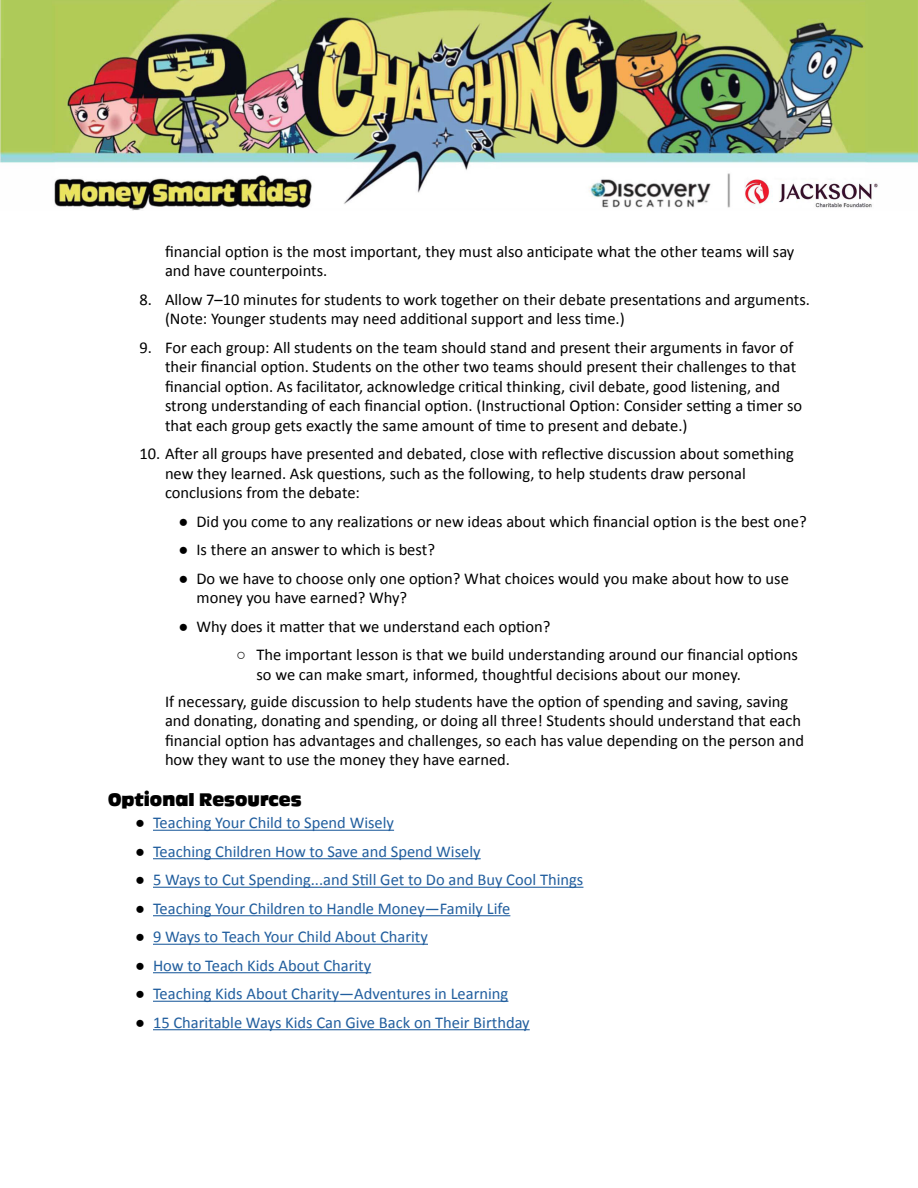
<style>
.page{position:relative;width:918px;height:1188px;background:#fff}
.page>*{position:absolute;margin:0;border:0;box-sizing:border-box;transform-origin:0 0}
.t1{font:18px "Ackbar";color:#000}
.t2{font:16.5px/19.5px "Calibri";color:#000}
.t3{font:16.5px "Calibri";color:#215e9e}
.s1{font-family:"Arial"}
.s2{font-family:"Arial";color:#000}
</style>
<div class="page">
<img style="left:0;top:0;width:918px;height:211px">
<hr style="left:153px;top:830px;width:241px;height:1px;background:#215e9e">
<hr style="left:153px;top:858px;width:328px;height:1px;background:#215e9e">
<hr style="left:153px;top:887px;width:430px;height:1px;background:#215e9e">
<hr style="left:153px;top:915px;width:357px;height:1px;background:#215e9e">
<hr style="left:153px;top:944px;width:275px;height:1px;background:#215e9e">
<hr style="left:153px;top:972px;width:218px;height:1px;background:#215e9e">
<hr style="left:153px;top:1001px;width:355px;height:1px;background:#215e9e">
<hr style="left:153px;top:1029px;width:377px;height:1px;background:#215e9e">
<p class="t2" style="left:165px;top:241px;width:631px">financial option is the most important, they must also anticipate what the other teams will say and have counterpoints.</p>
<p class="t2" style="left:165px;top:289px;width:646px;text-indent:-25px">8. Allow 7–10 minutes for students to work together on their debate presentations and arguments. (Note: Younger students may need additional support and less time.)</p>
<p class="t2" style="left:165px;top:337px;width:639px;text-indent:-25px">9. For each group: All students on the team should stand and present their arguments in favor of their financial option. Students on the other two teams should present their challenges to that financial option. As facilitator, acknowledge critical thinking, civil debate, good listening, and strong understanding of each financial option. (Instructional Option: Consider setting a timer so that each group gets exactly the same amount of time to present and debate.)</p>
<p class="t2" style="left:165px;top:444px;width:630px;text-indent:-25px">10. After all groups have presented and debated, close with reflective discussion about something new they learned. Ask questions, such as the following, to help students draw personal conclusions from the debate:</p>
<p class="t2" style="left:178px;top:511px;width:630px"><span class="s1">●</span> Did you come to any realizations or new ideas about which financial option is the best one?</p>
<p class="t2" style="left:178px;top:540px;width:258px"><span class="s1">●</span> Is there an answer to which is best?</p>
<p class="t2" style="left:196px;top:568px;width:594px;text-indent:-18px"><span class="s1">●</span> Do we have to choose only one option? What choices would you make about how to use money you have earned? Why?</p>
<p class="t2" style="left:178px;top:616px;width:373px"><span class="s1">●</span> Why does it matter that we understand each option?</p>
<p class="t2" style="left:256px;top:645px;width:543px;text-indent:-20px"><span class="s1">○</span> The important lesson is that we build understanding around our financial options so we can make smart, informed, thoughtful decisions about our money.</p>
<p class="t2" style="left:165px;top:691px;width:641px">If necessary, guide discussion to help students have the option of spending and saving, saving and donating, donating and spending, or doing all three! Students should understand that each financial option has advantages and challenges, so each has value depending on the person and how they want to use the money they have earned.</p>
<p class="t1" style="left:108px;top:790px;width:195px">Optional Resources</p>
<p class="t3" style="left:135px;top:811px;width:261px"><span class="s2">●</span> Teaching Your Child to Spend Wisely</p>
<p class="t3" style="left:135px;top:840px;width:347px"><span class="s2">●</span> Teaching Children How to Save and Spend Wisely</p>
<p class="t3" style="left:135px;top:868px;width:450px"><span class="s2">●</span> 5 Ways to Cut Spending...and Still Get to Do and Buy Cool Things</p>
<p class="t3" style="left:135px;top:897px;width:377px"><span class="s2">●</span> Teaching Your Children to Handle Money—Family Life</p>
<p class="t3" style="left:135px;top:925px;width:294px"><span class="s2">●</span> 9 Ways to Teach Your Child About Charity</p>
<p class="t3" style="left:135px;top:954px;width:238px"><span class="s2">●</span> How to Teach Kids About Charity</p>
<p class="t3" style="left:135px;top:982px;width:375px"><span class="s2">●</span> Teaching Kids About Charity—Adventures in Learning</p>
<p class="t3" style="left:135px;top:1011px;width:396px"><span class="s2">●</span> 15 Charitable Ways Kids Can Give Back on Their Birthday</p>
</div>
